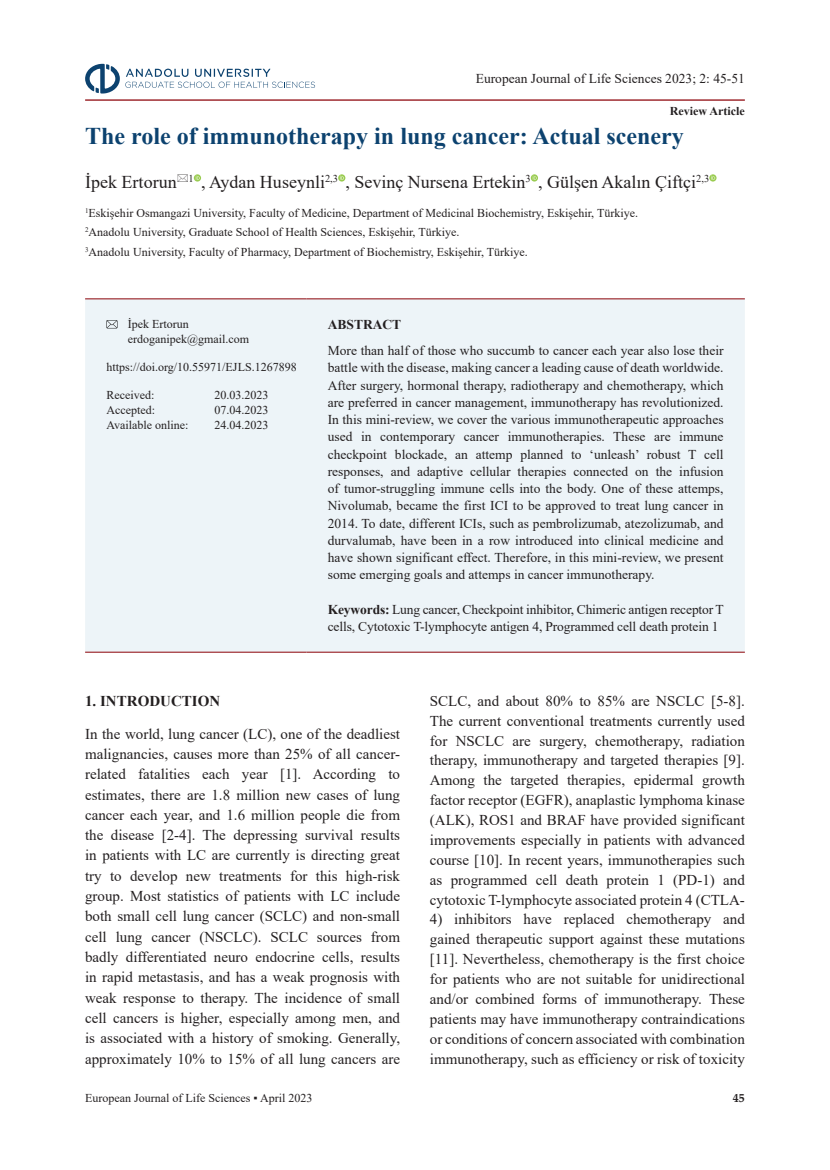
<style>
.page{position:relative;width:830px;height:1170px;background:#fff}
.page>*{position:absolute;margin:0;border:0;box-sizing:border-box;transform-origin:0 0}
.Makale_Başlık{font:700 24px "Times New Roman";color:#0c426f}
.Yazarlar{font:18px "Times New Roman";color:#231f20}
.Paragraf{font:15px/19.8px "Times New Roman";color:#231f20;text-align:justify}
._1__Kademe_Başlık{font:700 15px "Times New Roman";color:#231f20}
.Abstract_Geniş{font:13.5px/17.2px "Times New Roman";color:#231f20;text-align:justify}
.Keywords{font:13.5px/17.2px "Times New Roman";letter-spacing:-.01em;color:#231f20}
.Abstract_Başlık{font:700 13.5px "Times New Roman";color:#231f20}
.Yazar_Kurum{font:12px "Times New Roman";color:#231f20}
.Received-Revised-Acc{font:12px "Times New Roman";color:#231f20}
.DOI{font:12px "Times New Roman";color:#231f20}
.Correspondence_Mail{font:12px "Times New Roman";color:#231f20}
.t1{font:700 12px "Times New Roman";color:#231f20}
.Correspondence_Yazar{font:12px "Times New Roman";color:#231f20}
.t2{font:700 12px "Palatino Linotype";color:#231f20}
.s1{font-weight:700}
</style>
<div class="page">
<hr style="left:85px;top:99px;width:659px;height:2px;background:#9f2c31">
<svg style="left:85px;top:64px;width:230px;height:29px"></svg>
<svg style="left:194px;top:174px;width:7px;height:7px"></svg>
<svg style="left:338px;top:174px;width:7px;height:7px"></svg>
<svg style="left:340px;top:176px;width:4px;height:3px"></svg>
<svg style="left:530px;top:174px;width:7px;height:7px"></svg>
<svg style="left:532px;top:176px;width:4px;height:3px"></svg>
<svg style="left:709px;top:174px;width:7px;height:7px"></svg>
<div style="left:85px;top:299px;width:659px;height:352px;background:#edf4f8"></div>
<hr style="left:85px;top:298px;width:221px;height:1px;background:#9f2c31">
<hr style="left:306px;top:298px;width:438px;height:1px;background:#9f2c31">
<hr style="left:85px;top:651px;width:221px;height:1px;background:#9f2c31">
<hr style="left:306px;top:651px;width:438px;height:1px;background:#9f2c31">
<svg style="left:106px;top:320px;width:11px;height:8px"></svg>
<p class="Abstract_Geniş" style="left:475px;top:70px;width:270px">European Journal of Life Sciences 2023; 2: 45-51</p>
<p class="t1" style="left:669px;top:102px;width:76px">Review Article</p>
<p class="Makale_Başlık" style="left:85px;top:118px;width:600px">The role of immunotherapy in lung cancer: Actual scenery</p>
<p class="Yazarlar" style="left:85px;top:169px;width:625px">İpek Ertorun <sup>1</sup> , Aydan Huseynli<sup>2,3</sup> , Sevinç Nursena Ertekin<sup>3</sup> , Gülşen Akalın Çiftçi<sup>2,3</sup></p>
<p class="Yazar_Kurum" style="left:85px;top:205px;width:554px"><sup>1</sup>Eskişehir Osmangazi University, Faculty of Medicine, Department of Medicinal Biochemistry, Eskişehir, Türkiye.</p>
<p class="Yazar_Kurum" style="left:85px;top:224px;width:375px"><sup>2</sup>Anadolu University, Graduate School of Health Sciences, Eskişehir, Türkiye.</p>
<p class="Yazar_Kurum" style="left:85px;top:243px;width:444px"><sup>3</sup>Anadolu University, Faculty of Pharmacy, Department of Biochemistry, Eskişehir, Türkiye.</p>
<p class="Correspondence_Yazar" style="left:128px;top:316px;width:62px">İpek Ertorun</p>
<p class="Correspondence_Mail" style="left:128px;top:331px;width:123px">erdoganipek@gmail.com</p>
<p class="DOI" style="left:106px;top:359px;width:192px">https://doi.org/10.55971/EJLS.1267898</p>
<p class="Received-Revised-Acc" style="left:106px;top:386px;width:49px">Received:</p>
<p class="Received-Revised-Acc" style="left:214px;top:386px;width:55px">20.03.2023</p>
<p class="Received-Revised-Acc" style="left:106px;top:401px;width:50px">Accepted:</p>
<p class="Received-Revised-Acc" style="left:214px;top:401px;width:55px">07.04.2023</p>
<p class="Received-Revised-Acc" style="left:106px;top:416px;width:84px">Available online:</p>
<p class="Received-Revised-Acc" style="left:214px;top:416px;width:55px">24.04.2023</p>
<p class="Abstract_Başlık" style="left:327px;top:315px;width:75px">ABSTRACT</p>
<p class="Abstract_Geniş" style="left:327px;top:341px;width:397px">More than half of those who succumb to cancer each year also lose their battle with the disease, making cancer a leading cause of death worldwide.<br>After surgery, hormonal therapy, radiotherapy and chemotherapy, which are preferred in cancer management, immunotherapy has revolutionized.<br>In this mini-review, we cover the various immunotherapeutic approaches used in contemporary cancer immunotherapies. These are immune checkpoint blockade, an attemp planned to ‘unleash’ robust T cell responses, and adaptive cellular therapies connected on the infusion of tumor-struggling immune cells into the body. One of these attemps, Nivolumab, became the first ICI to be approved to treat lung cancer in 2014. To date, different ICIs, such as pembrolizumab, atezolizumab, and durvalumab, have been in a row introduced into clinical medicine and have shown significant effect. Therefore, in this mini-review, we present some emerging goals and attemps in cancer immunotherapy.</p>
<p class="Keywords" style="left:327px;top:600px;width:397px"><span class="s1">Keywords:</span> Lung cancer, Checkpoint inhibitor, Chimeric antigen receptor T cells, Cytotoxic T-lymphocyte antigen 4, Programmed cell death protein 1</p>
<p class="_1__Kademe_Başlık" style="left:85px;top:689px;width:136px">1. INTRODUCTION</p>
<p class="Paragraf" style="left:85px;top:723px;width:316px;line-height:20.2px">In the world, lung cancer (LC), one of the deadliest malignancies, causes more than 25% of all cancer&shy;related fatalities each year [1]. According to estimates, there are 1.8 million new cases of lung cancer each year, and 1.6 million people die from the disease [2-4]. The depressing survival results in patients with LC are currently is directing great try to develop new treatments for this high-risk group. Most statistics of patients with LC include both small cell lung cancer (SCLC) and non-small cell lung cancer (NSCLC). SCLC sources from badly differentiated neuro endocrine cells, results in rapid metastasis, and has a weak prognosis with weak response to therapy. The incidence of small cell cancers is higher, especially among men, and is associated with a history of smoking. Generally, approximately 10% to 15% of all lung cancers are</p>
<p class="Paragraf" style="left:429px;top:690px;width:316px">SCLC, and about 80% to 85% are NSCLC [5-8].<br>The current conventional treatments currently used for NSCLC are surgery, chemotherapy, radiation therapy, immunotherapy and targeted therapies [9].<br>Among the targeted therapies, epidermal growth factor receptor (EGFR), anaplastic lymphoma kinase (ALK), ROS1 and BRAF have provided significant improvements especially in patients with advanced course [10]. In recent years, immunotherapies such as programmed cell death protein 1 (PD-1) and cytotoxic T-lymphocyte associated protein 4 (CTLA-</p>
<p class="Paragraf" style="left:429px;top:909px;width:316px">4) inhibitors have replaced chemotherapy and gained therapeutic support against these mutations [11]. Nevertheless, chemotherapy is the first choice for patients who are not suitable for unidirectional and/or combined forms of immunotherapy. These patients may have immunotherapy contraindications or conditions of concern associated with combination immunotherapy, such as efficiency or risk of toxicity</p>
<p class="Yazar_Kurum" style="left:85px;top:1089px;width:229px">European Journal of Life Sciences ▪ April 2023</p>
<p class="t2" style="left:732px;top:1089px;width:13px">45</p>
</div>
